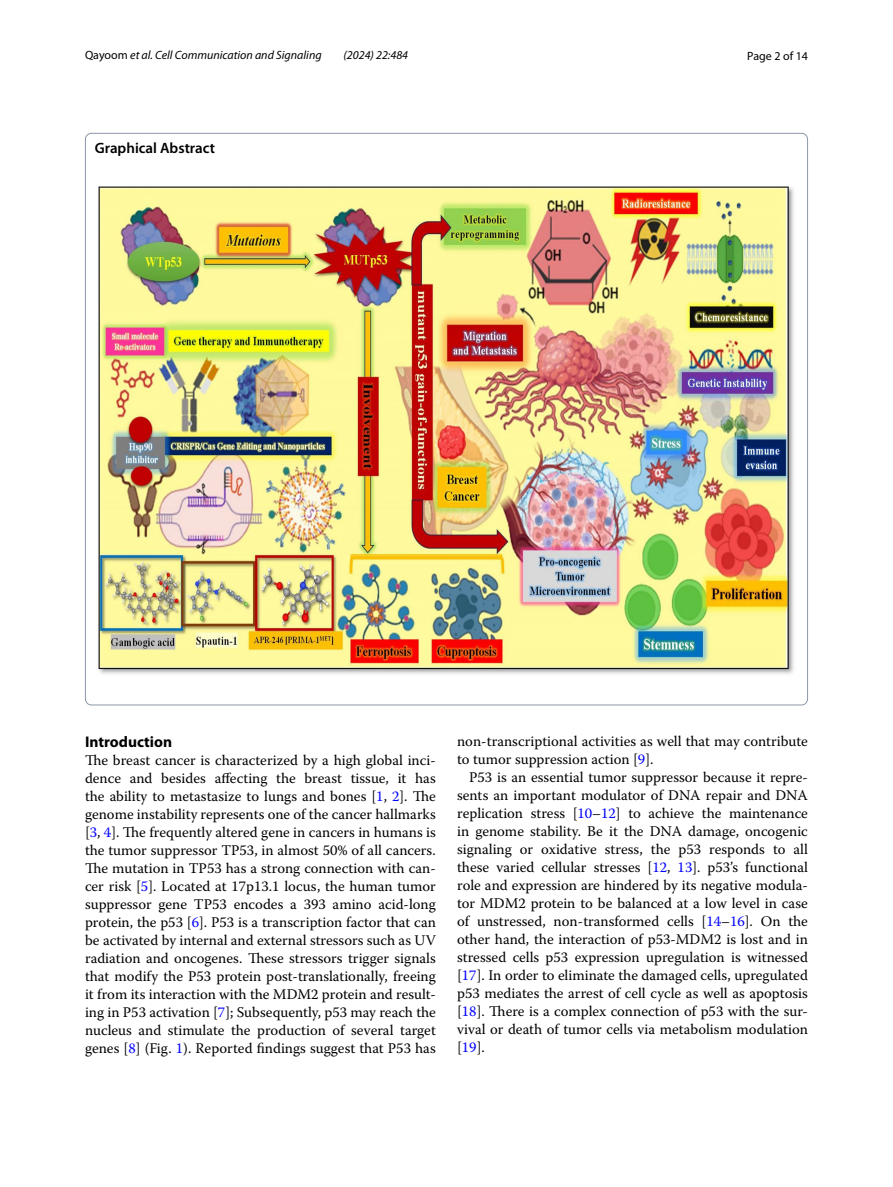
<style>
.page{position:relative;width:893px;height:1187px;background:#fff}
.page>*{position:absolute;margin:0;border:0;box-sizing:border-box;transform-origin:0 0}
.t1{font:700 15.45px "Myriad Pro";color:#000}
.t2{font:600 15px "Myriad Pro";color:#000}
.t3{font:14.7px/18px "Warnock Pro";color:#000;text-align:justify}
.t4{font:italic 12px "Myriad Pro";color:#000}
.t5{font:12px "Myriad Pro";color:#000}
.s1{font-style:normal}
.s2{color:#00f}
</style>
<div class="page">
<img style="left:96px;top:186px;width:698px;height:488px">
<p class="t4" style="left:85px;top:48px;width:238px"><span class="s1">Qayoom</span> et al. Cell Communication and Signaling</p>
<p class="t4" style="left:344px;top:48px;width:66px">(2024) 22:484</p>
<p class="t5" style="left:747px;top:48px;width:62px">Page 2 of 14</p>
<p class="t2" style="left:95px;top:138px;width:122px">Graphical Abstract</p>
<p class="t1" style="left:85px;top:731px;width:89px">Introduction</p>
<p class="t3" style="left:85px;top:750px;width:352px">The breast cancer is characterized by a high global inci&shy;dence and besides affecting the breast tissue, it has the ability to metastasize to lungs and bones [<span class="s2">1</span>, <span class="s2">2</span>]. The genome instability represents one of the cancer hallmarks [<span class="s2">3</span>, <span class="s2">4</span>]. The frequently altered gene in cancers in humans is the tumor suppressor TP53, in almost 50% of all cancers.<br>The mutation in TP53 has a strong connection with can&shy;cer risk [<span class="s2">5</span>]. Located at 17p13.1 locus, the human tumor suppressor gene TP53 encodes a 393 amino acid-long protein, the p53 [<span class="s2">6</span>]. P53 is a transcription factor that can be activated by internal and external stressors such as UV radiation and oncogenes. These stressors trigger signals that modify the P53 protein post-translationally, freeing it from its interaction with the MDM2 protein and result&shy;ing in P53 activation [<span class="s2">7</span>]; Subsequently, p53 may reach the nucleus and stimulate the production of several target genes [<span class="s2">8</span>] (Fig. <span class="s2">1</span>). Reported findings suggest that P53 has</p>
<p class="t3" style="left:457px;top:732px;width:352px">non-transcriptional activities as well that may contribute to tumor suppression action [<span class="s2">9</span>].</p>
<p class="t3" style="left:457px;top:768px;width:352px;text-indent:12px">P53 is an essential tumor suppressor because it repre&shy;sents an important modulator of DNA repair and DNA replication stress [<span class="s2">10</span>–<span class="s2">12</span>] to achieve the maintenance in genome stability. Be it the DNA damage, oncogenic signaling or oxidative stress, the p53 responds to all these varied cellular stresses [<span class="s2">12</span>, <span class="s2">13</span>]. p53’s functional role and expression are hindered by its negative modula&shy;tor MDM2 protein to be balanced at a low level in case of unstressed, non-transformed cells [<span class="s2">14</span>–<span class="s2">16</span>]. On the other hand, the interaction of p53-MDM2 is lost and in stressed cells p53 expression upregulation is witnessed [<span class="s2">17</span>]. In order to eliminate the damaged cells, upregulated p53 mediates the arrest of cell cycle as well as apoptosis [<span class="s2">18</span>]. There is a complex connection of p53 with the sur&shy;vival or death of tumor cells via metabolism modulation [<span class="s2">19</span>].</p>
</div>
